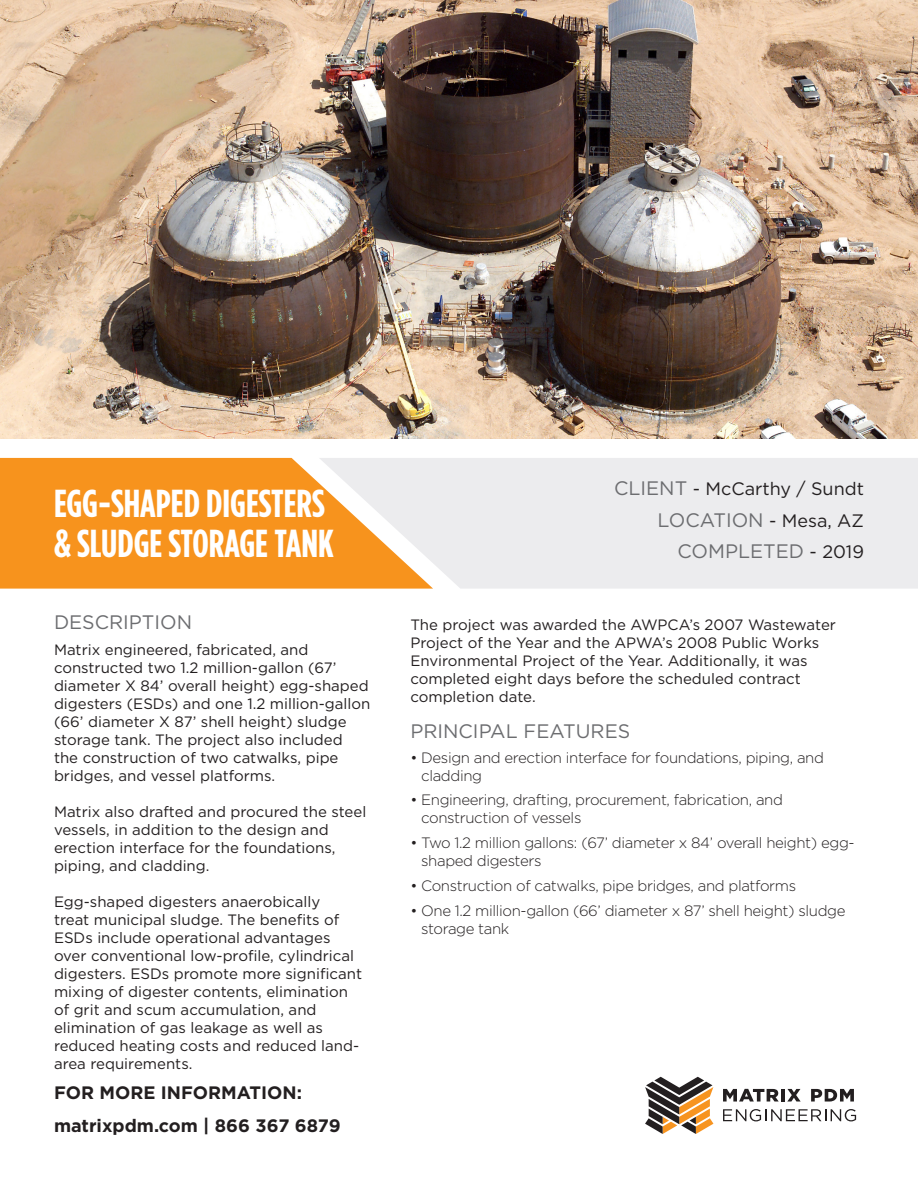
<style>
.page{position:relative;width:918px;height:1188px;background:#fff}
.page>*{position:absolute;margin:0;border:0;box-sizing:border-box;transform-origin:0 0}
.Project_Summary_Titl{font:700 39px/40.5px "Gotham Condensed";color:#fff}
.Project_Summary_Acce{font:19.5px "Gotham";color:#6c6d70}
.Project_Summary_Para{font:19.5px "Gotham";color:#6c6d70}
.Project_Summary_Head{font:19.5px "Gotham";color:#6c6d70}
.Project_Summary_Acce-2{font:700 18px "Gotham";color:#231f20}
.Project_Summary_Acce-3{font:18px "Gotham";color:#231f20}
.Project_Summary_Para-2{font:15px/18px "Gotham";color:#231f20}
.t1{font:300 15px/18px "Gotham";letter-spacing:-.025em;color:#231f20}
.s1{font-size:19.5px;color:#6c6d70}
.s2{font-size:18px;color:#231f20}
</style>
<div class="page">
<div style="left:0;top:458px;width:319px;height:131px;background:#f7931d"></div>
<svg style="left:319px;top:458px;width:599px;height:131px;background:#ede6de"></svg>
<svg style="left:645px;top:1077px;width:68px;height:57px"></svg>
<svg style="left:723px;top:1109px;width:133px;height:12px"></svg>
<svg style="left:723px;top:1089px;width:56px;height:13px"></svg>
<hr style="left:781px;top:1089px;width:4px;height:13px;background:#231f20">
<svg style="left:787px;top:1089px;width:14px;height:13px"></svg>
<svg style="left:811px;top:1089px;width:43px;height:13px"></svg>
<img style="left:0;top:0;width:918px;height:438px">
<p class="Project_Summary_Titl" style="left:54px;top:482px;width:281px">EGG-SHAPED DIGESTERS &amp; SLUDGE STORAGE TANK</p>
<p class="Project_Summary_Head" style="left:54px;top:610px;width:140px">DESCRIPTION</p>
<p class="Project_Summary_Para-2" style="left:54px;top:640px;width:318px">Matrix engineered, fabricated, and constructed two 1.2 million-gallon (67’ diameter X 84’ overall height) egg-shaped digesters (ESDs) and one 1.2 million-gallon (66’ diameter X 87’ shell height) sludge storage tank. The project also included the construction of two catwalks, pipe bridges, and vessel platforms.</p>
<p class="Project_Summary_Para-2" style="left:54px;top:802px;width:314px">Matrix also drafted and procured the steel vessels, in addition to the design and erection interface for the foundations, piping, and cladding.</p>
<p class="Project_Summary_Para-2" style="left:54px;top:892px;width:310px">Egg-shaped digesters anaerobically<br>treat municipal sludge. The benefits of ESDs include operational advantages over conventional low-profile, cylindrical digesters. ESDs promote more significant mixing of digester contents, elimination of grit and scum accumulation, and elimination of gas leakage as well as reduced heating costs and reduced land&shy;area requirements.</p>
<p class="Project_Summary_Acce-2" style="left:54px;top:1080px;width:250px">FOR MORE INFORMATION:</p>
<p class="Project_Summary_Acce-2" style="left:54px;top:1113px;width:288px">matrixpdm.com | 866 367 6879</p>
<p class="Project_Summary_Acce-3" style="left:614px;top:477px;width:251px"><span class="s1">CLIENT</span> - McCarthy / Sundt</p>
<p class="Project_Summary_Acce" style="left:657px;top:508px;width:208px">LOCATION <span class="s2">- Mesa, AZ</span></p>
<p class="Project_Summary_Acce" style="left:678px;top:539px;width:188px">COMPLETED <span class="s2">- 2019</span></p>
<p class="Project_Summary_Para-2" style="left:410px;top:615px;width:427px">The project was awarded the AWPCA’s 2007 Wastewater Project of the Year and the APWA’s 2008 Public Works Environmental Project of the Year. Additionally, it was completed eight days before the scheduled contract completion date.</p>
<p class="Project_Summary_Para" style="left:410px;top:718px;width:221px">PRINCIPAL FEATURES</p>
<p class="t1" style="left:421px;top:748px;width:404px;text-indent:-11px">• Design and erection interface for foundations, piping, and cladding</p>
<p class="t1" style="left:421px;top:791px;width:363px;text-indent:-11px">• Engineering, drafting, procurement, fabrication, and construction of vessels</p>
<p class="t1" style="left:421px;top:833px;width:435px;text-indent:-11px">• Two 1.2 million gallons: (67’ diameter x 84’ overall height) egg&shy;shaped digesters</p>
<p class="t1" style="left:410px;top:876px;width:387px">• Construction of catwalks, pipe bridges, and platforms</p>
<p class="t1" style="left:421px;top:901px;width:426px;text-indent:-11px">• One 1.2 million-gallon (66’ diameter x 87’ shell height) sludge storage tank</p>
</div>
